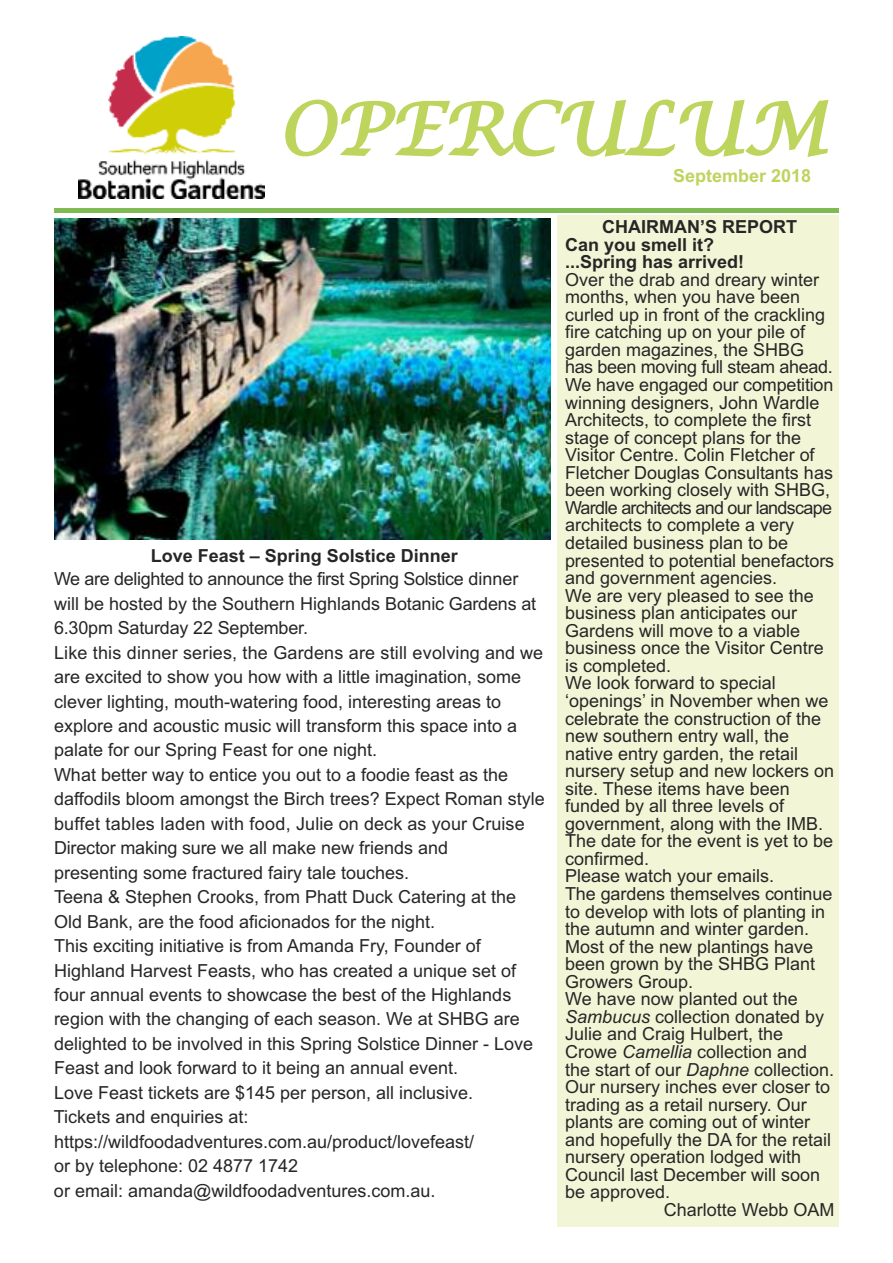
<style>
.page{position:relative;width:893px;height:1263px;background:#fff}
.page>*{position:absolute;margin:0;border:0;box-sizing:border-box;transform-origin:0 0}
.t1{font:italic 72px "Lucida Calligraphy";color:#bdd45d}
.t2{font:18px/24.5px "Arial";color:#272627}
.t3{font:700 18px/17.5px "Arial";color:#272627}
.t4{font:18px "Arial";letter-spacing:-.04em;color:#272627}
.t5{font:18px "Arial";letter-spacing:-.02em;color:#272627}
.t6{font:700 18px "Arial";color:#bdd45d}
.s1{font-style:italic}
</style>
<div class="page">
<div style="left:557px;top:215px;width:282px;height:1012px;background:#f3f6d6"></div>
<div style="left:54px;top:208px;width:785px;height:5px;background:#80ba53"></div>
<img style="left:79px;top:37px;width:186px;height:162px">
<img style="left:54px;top:218px;width:497px;height:321px">
<h1 class="t1" style="left:278px;top:87px;width:551px">OPERCULUM</h1>
<p class="t6" style="left:673px;top:166px;width:140px">September 2018</p>
<p class="t3" style="left:151px;top:547px;width:309px">Love Feast – Spring Solstice Dinner</p>
<p class="t2" style="left:54px;top:567px;width:492px">We are delighted to announce the first Spring Solstice dinner will be hosted by the Southern Highlands Botanic Gardens at 6.30pm Saturday 22 September.<br>Like this dinner series, the Gardens are still evolving and we are excited to show you how with a little imagination, some clever lighting, mouth-watering food, interesting areas to explore and acoustic music will transform this space into a palate for our Spring Feast for one night.<br>What better way to entice you out to a foodie feast as the daffodils bloom amongst the Birch trees? Expect Roman style buffet tables laden with food, Julie on deck as your Cruise Director making sure we all make new friends and<br>presenting some fractured fairy tale touches.<br>Teena &amp; Stephen Crooks, from Phatt Duck Catering at the Old Bank, are the food aficionados for the night.<br>This exciting initiative is from Amanda Fry, Founder of Highland Harvest Feasts, who has created a unique set of four annual events to showcase the best of the Highlands region with the changing of each season. We at SHBG are delighted to be involved in this Spring Solstice Dinner - Love Feast and look forward to it being an annual event.<br>Love Feast tickets are $145 per person, all inclusive.<br>Tickets and enquiries at: https://wildfoodadventures.com.au/product/lovefeast/<br>or by telephone: 02 4877 1742<br>or email: amanda@wildfoodadventures.com.au.</p>
<p class="t3" style="left:565px;top:218px;width:234px;text-indent:37px">CHAIRMAN’S REPORT<br>Can you smell it?<br>...Spring has arrived!</p>
<p class="t2" style="left:565px;top:267px;width:256px">Over the drab and dreary winter</p>
<p class="t2" style="left:565px;top:285px;width:237px">months, when you have been</p>
<p class="t2" style="left:565px;top:302px;width:262px">curled up in front of the crackling</p>
<p class="t2" style="left:565px;top:320px;width:242px">fire catching up on your pile of</p>
<p class="t2" style="left:565px;top:337px;width:241px">garden magazines, the SHBG</p>
<p class="t5" style="left:565px;top:357px;width:269px">has been moving full steam ahead.</p>
<p class="t2" style="left:565px;top:373px;width:270px">We have engaged our competition</p>
<p class="t2" style="left:565px;top:390px;width:256px">winning designers, John Wardle</p>
<p class="t2" style="left:565px;top:408px;width:248px">Architects, to complete the first</p>
<p class="t2" style="left:565px;top:425px;width:238px">stage of concept plans for the</p>
<p class="t2" style="left:565px;top:443px;width:251px">Visitor Centre. Colin Fletcher of</p>
<p class="t2" style="left:565px;top:460px;width:270px">Fletcher Douglas Consultants has</p>
<p class="t2" style="left:565px;top:478px;width:267px">been working closely with SHBG,</p>
<p class="t4" style="left:565px;top:497px;width:269px">Wardle architects and our landscape</p>
<p class="t2" style="left:565px;top:513px;width:231px">architects to complete a very</p>
<p class="t2" style="left:565px;top:530px;width:225px">detailed business plan to be</p>
<p class="t2" style="left:565px;top:548px;width:271px">presented to potential benefactors</p>
<p class="t2" style="left:565px;top:566px;width:214px">and government agencies.</p>
<p class="t2" style="left:565px;top:583px;width:250px">We are very pleased to see the</p>
<p class="t2" style="left:565px;top:601px;width:234px">business plan anticipates our</p>
<p class="t2" style="left:565px;top:618px;width:237px">Gardens will move to a viable</p>
<p class="t2" style="left:565px;top:636px;width:260px">business once the Visitor Centre</p>
<p class="t2" style="left:565px;top:653px;width:108px">is completed.</p>
<p class="t2" style="left:565px;top:671px;width:212px">We look forward to special</p>
<p class="t2" style="left:565px;top:688px;width:265px">‘openings’ in November when we</p>
<p class="t2" style="left:565px;top:706px;width:258px">celebrate the construction of the</p>
<p class="t2" style="left:565px;top:724px;width:226px">new southern entry wall, the</p>
<p class="t2" style="left:565px;top:741px;width:235px">native entry garden, the retail</p>
<p class="t2" style="left:565px;top:759px;width:271px">nursery setup and new lockers on</p>
<p class="t2" style="left:565px;top:776px;width:226px">site. These items have been</p>
<p class="t2" style="left:565px;top:794px;width:221px">funded by all three levels of</p>
<p class="t2" style="left:565px;top:811px;width:260px">government, along with the IMB.</p>
<p class="t2" style="left:565px;top:829px;width:270px">The date for the event is yet to be</p>
<p class="t2" style="left:565px;top:846px;width:86px">confirmed.</p>
<p class="t2" style="left:565px;top:864px;width:211px">Please watch your emails.</p>
<p class="t2" style="left:565px;top:881px;width:269px">The gardens themselves continue</p>
<p class="t2" style="left:565px;top:899px;width:262px">to develop with lots of planting in</p>
<p class="t2" style="left:565px;top:917px;width:246px">the autumn and winter garden.</p>
<p class="t2" style="left:565px;top:934px;width:250px">Most of the new plantings have</p>
<p class="t2" style="left:565px;top:952px;width:252px">been grown by the SHBG Plant</p>
<p class="t2" style="left:565px;top:969px;width:130px">Growers Group.</p>
<p class="t2" style="left:565px;top:987px;width:234px">We have now planted out the</p>
<p class="t2" style="left:565px;top:1004px;width:261px"><span class="s1">Sambucus</span> collection donated by</p>
<p class="t2" style="left:565px;top:1022px;width:220px">Julie and Craig Hulbert, the</p>
<p class="t2" style="left:565px;top:1039px;width:244px">Crowe <span class="s1">Camellia</span> collection and</p>
<p class="t2" style="left:565px;top:1057px;width:271px">the start of our <span class="s1">Daphne</span> collection.</p>
<p class="t2" style="left:565px;top:1075px;width:267px">Our nursery inches ever closer to</p>
<p class="t2" style="left:565px;top:1092px;width:243px">trading as a retail nursery. Our</p>
<p class="t2" style="left:565px;top:1110px;width:247px">plants are coming out of winter</p>
<p class="t2" style="left:565px;top:1127px;width:268px">and hopefully the DA for the retail</p>
<p class="t2" style="left:565px;top:1145px;width:238px">nursery operation lodged with</p>
<p class="t2" style="left:565px;top:1162px;width:257px">Council last December will soon</p>
<p class="t2" style="left:565px;top:1180px;width:107px">be approved.</p>
<p class="t2" style="left:664px;top:1197px;width:172px">Charlotte Webb OAM</p>
</div>
